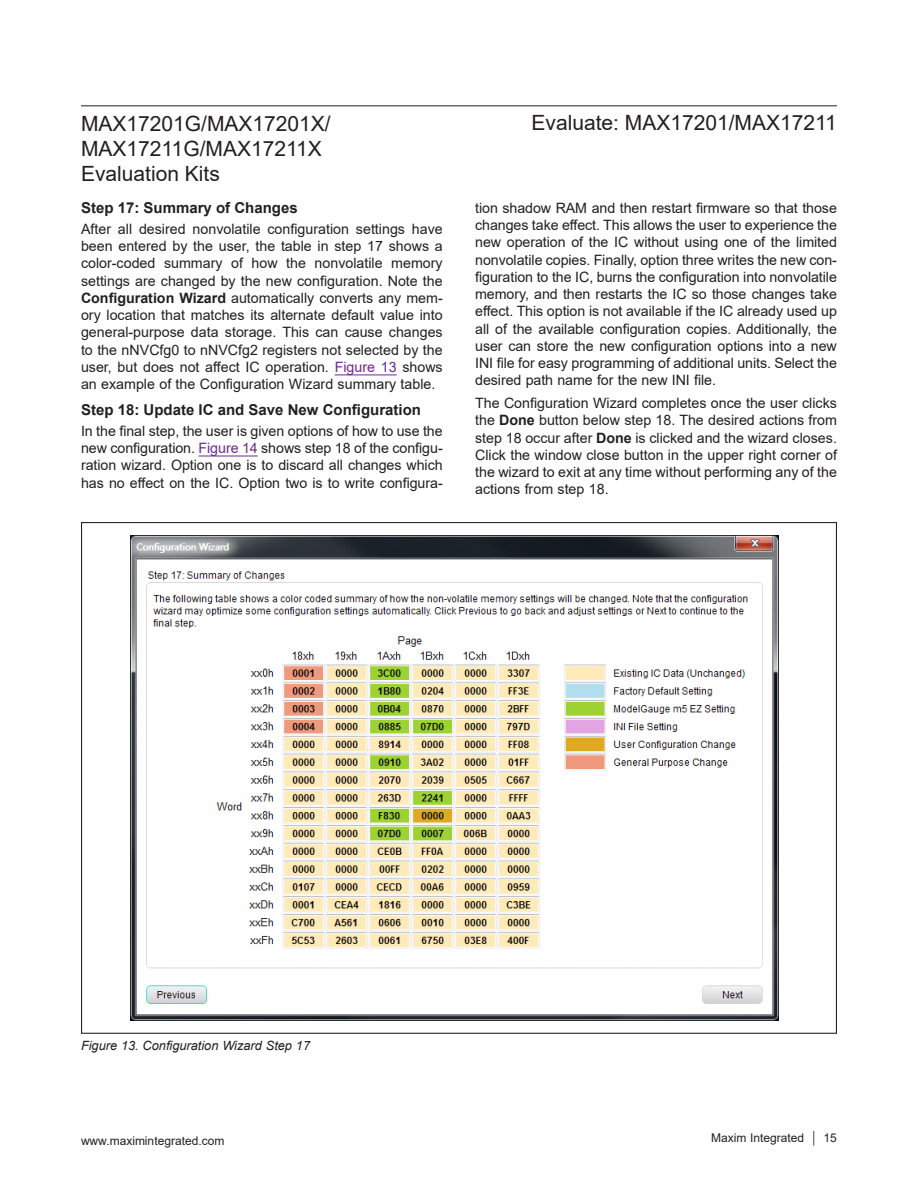
<style>
.page{position:relative;width:918px;height:1188px;background:#fff}
.page>*{position:absolute;margin:0;border:0;box-sizing:border-box;transform-origin:0 0}
.t1{font:21px/25.2px "Arial";color:#231f20}
.t2{font:700 15px "Arial";color:#231f20}
.t3{font:14.25px/17.2px "Arial";color:#231f20;text-align:justify}
.t4{font:italic 12.75px "Arial";color:#231f20}
.t5{font:12px "Arial";color:#231f20}
.s1{font-weight:700}
.s2{color:#6e298d}
</style>
<div class="page">
<hr style="left:81px;top:105px;width:756px;height:1px;background:#231f20">
<hr style="left:335px;top:375px;width:62px;height:1px;background:#6e298d">
<hr style="left:199px;top:456px;width:59px;height:1px;background:#6e298d">
<img style="left:131px;top:535px;width:647px;height:486px">
<h1 class="t1" style="left:81px;top:110px;width:251px">MAX17201G/MAX17201X/</h1>
<h1 class="t1" style="left:532px;top:109px;width:307px">Evaluate: MAX17201/MAX17211</h1>
<h1 class="t1" style="left:81px;top:136px;width:242px">MAX17211G/MAX17211X<br>Evaluation Kits</h1>
<p class="t2" style="left:81px;top:198px;width:218px">Step 17: Summary of Changes</p>
<p class="t3" style="left:81px;top:220px;width:363px">After all desired nonvolatile configuration settings have been entered by the user, the table in step 17 shows a color-coded summary of how the nonvolatile memory settings are changed by the new configuration. Note the <span class="s1">Configuration Wizard</span> automatically converts any mem&shy;ory location that matches its alternate default value into general-purpose data storage. This can cause changes to the nNVCfg0 to nNVCfg2 registers not selected by the user, but does not affect IC operation. <span class="s2">Figure 13</span> shows an example of the Configuration Wizard summary table.</p>
<p class="t2" style="left:81px;top:399px;width:342px">Step 18: Update IC and Save New Configuration</p>
<p class="t3" style="left:81px;top:422px;width:363px">In the final step, the user is given options of how to use the new configuration. <span class="s2">Figure 14</span> shows step 18 of the configu&shy;ration wizard. Option one is to discard all changes which has no effect on the IC. Option two is to write configura-</p>
<p class="t3" style="left:475px;top:199px;width:363px">tion shadow RAM and then restart firmware so that those changes take effect. This allows the user to experience the new operation of the IC without using one of the limited nonvolatile copies. Finally, option three writes the new con&shy;figuration to the IC, burns the configuration into nonvolatile memory, and then restarts the IC so those changes take effect. This option is not available if the IC already used up all of the available configuration copies. Additionally, the user can store the new configuration options into a new INI file for easy programming of additional units. Select the desired path name for the new INI file.</p>
<p class="t3" style="left:475px;top:394px;width:363px">The Configuration Wizard completes once the user clicks the <span class="s1">Done</span> button below step 18. The desired actions from step 18 occur after <span class="s1">Done</span> is clicked and the wizard closes.<br>Click the window close button in the upper right corner of the wizard to exit at any time without performing any of the actions from step 18.</p>
<p class="t4" style="left:81px;top:1037px;width:231px">Figure 13. Configuration Wizard Step 17</p>
<p class="t5" style="left:81px;top:1132px;width:145px">www.maximintegrated.com</p>
<p class="t5" style="left:711px;top:1129px;width:127px">Maxim Integrated │ 15</p>
</div>
